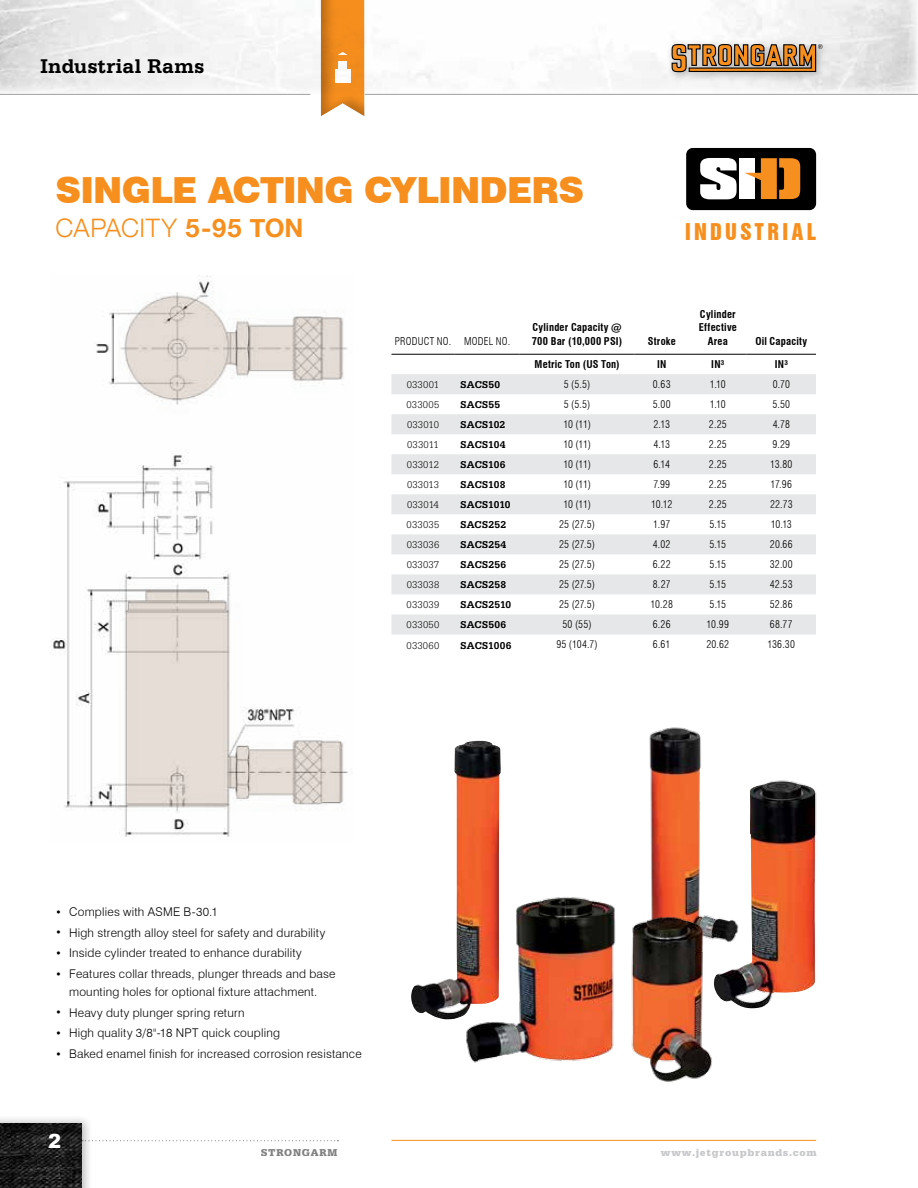
<style>
.page{position:relative;width:918px;height:1188px;background:#fff}
.page>*{position:absolute;margin:0;border:0;box-sizing:border-box;transform-origin:0 0}
.t1{font:900 36px "Swiss 721 BT";letter-spacing:-.02em;color:#f78f1e}
.t2{font:300 25.5px "Helvetica Neue";letter-spacing:.015em;color:#f78f1e}
.t3{font:21.15px "Swiss 921 BT Regular A";letter-spacing:.165em;color:#f78f1e}
.t4{font:700 21px "Serifa BT";letter-spacing:.02em;color:#000}
.t5{font:900 19.5px "Arial";color:#fff}
.t6{font:300 12px/18px "Swiss 721 BT";letter-spacing:.02em;color:#000;text-align:center}
.t7{font:300 condensed 10.5px "Swiss 721 BT";letter-spacing:.02em;color:#000}
.t8{font:700 condensed 10.5px/13.5px "Swiss 721 BT";letter-spacing:.02em;color:#000}
.t9{font:700 10.5px "Serifa BT";letter-spacing:.025em;color:#000}
.t10{font:300 10.5px "Serifa BT";letter-spacing:.015em;color:#000}
.t11{font:900 10.5px "Serifa BT";letter-spacing:.07em;color:#c7c8ca}
.t12{font:900 10.5px "Serifa BT";letter-spacing:.07em;color:#000}
.t13{font:700 10.5px "Serifa BT";letter-spacing:-.005em;color:#000}
.s1{font-weight:700}
.s2{font-size:10.5px}
</style>
<div class="page">
<div style="left:686px;top:148px;width:130px;height:62px;background:#000;border-radius:7px"></div>
<svg style="left:700px;top:158px;width:37px;height:41px;background:#ccc"></svg>
<div style="left:739px;top:158px;width:16px;height:41px;background:#fff"></div>
<svg style="left:744px;top:158px;width:56px;height:41px"></svg>
<svg style="left:392px;top:374px;width:424px;height:260px;fill:#e6e7e8"></svg>
<hr style="left:392px;top:354px;width:62px;height:1px;background:#000">
<hr style="left:454px;top:354px;width:66px;height:1px;background:#000">
<hr style="left:520px;top:354px;width:115px;height:1px;background:#000">
<hr style="left:634px;top:354px;width:55px;height:1px;background:#000">
<hr style="left:689px;top:354px;width:58px;height:1px;background:#000">
<hr style="left:747px;top:354px;width:69px;height:1px;background:#000">
<svg style="left:52px;top:275px;width:301px;height:562px"></svg>
<img style="left:649px;top:727px;width:52px;height:186px">
<img style="left:716px;top:780px;width:101px;height:228px">
<img style="left:631px;top:913px;width:85px;height:169px">
<img style="left:466px;top:897px;width:150px;height:166px">
<img style="left:411px;top:741px;width:90px;height:278px">
<div style="left:0;top:1114px;width:94px;height:74px;background:#000;opacity:.25"></div>
<img style="left:0;top:1124px;width:81px;height:64px">
<svg style="left:0;top:0;width:918px;height:94px"></svg>
<svg style="left:82px;top:1140px;width:257px;height:1px"></svg>
<hr style="left:392px;top:1140px;width:424px;height:1px;background:#f78f1e">
<div style="left:666px;top:38px;width:167px;height:44px;background:#000;opacity:.3"></div>
<svg style="left:671px;top:43px;width:152px;height:30px;background:#a57e54"></svg>
<div style="left:45px;top:1124px;width:27px;height:30px;background:#000;opacity:.25"></div>
<hr style="left:0;top:93px;width:313px;height:4px;background:#000;opacity:.15">
<hr style="left:364px;top:93px;width:554px;height:4px;background:#000;opacity:.15">
<div style="left:321px;top:0;width:45px;height:117px;background:#000;opacity:.25"></div>
<h3 class="t4" style="left:40px;top:53px;width:165px">Industrial Rams</h3>
<h1 class="t1" style="left:56px;top:168px;width:530px">SINGLE ACTING CYLINDERS</h1>
<h2 class="t2" style="left:56px;top:208px;width:249px">CAPACITY <span class="s1">5-95 TON</span></h2>
<h3 class="t3" style="left:685px;top:217px;width:132px">INDUSTRIAL</h3>
<p class="t7" style="left:395px;top:334px;width:117px">PRODUCT NO. MODEL NO.</p>
<p class="t8" style="left:532px;top:320px;width:92px">Cylinder Capacity @<br>700 Bar (10,000 PSI)</p>
<p class="t8" style="left:648px;top:334px;width:29px">Stroke</p>
<p class="t8" style="left:699px;top:307px;width:40px;text-align:center">Cylinder<br>Effective<br>Area</p>
<p class="t8" style="left:755px;top:334px;width:53px">Oil Capacity</p>
<p class="t8" style="left:535px;top:358px;width:87px">Metric Ton (US Ton)</p>
<p class="t8" style="left:657px;top:358px;width:11px">IN</p>
<p class="t8" style="left:711px;top:358px;width:15px">IN³</p>
<p class="t8" style="left:775px;top:358px;width:15px">IN³</p>
<p class="t10" style="left:407px;top:379px;width:34px">033001</p>
<p class="t9" style="left:460px;top:378px;width:41px">SACS50</p>
<p class="t7" style="left:564px;top:378px;width:28px">5 (5.5)</p>
<p class="t7" style="left:653px;top:378px;width:19px">0.63</p>
<p class="t7" style="left:710px;top:378px;width:18px">1.10</p>
<p class="t7" style="left:773px;top:378px;width:19px">0.70</p>
<p class="t10" style="left:407px;top:399px;width:34px">033005</p>
<p class="t9" style="left:460px;top:398px;width:41px">SACS55</p>
<p class="t7" style="left:564px;top:398px;width:28px">5 (5.5)</p>
<p class="t7" style="left:653px;top:398px;width:19px">5.00</p>
<p class="t7" style="left:710px;top:398px;width:18px">1.10</p>
<p class="t7" style="left:772px;top:398px;width:19px">5.50</p>
<p class="t10" style="left:407px;top:419px;width:33px">033010</p>
<p class="t9" style="left:460px;top:418px;width:46px">SACS102</p>
<p class="t7" style="left:563px;top:418px;width:29px">10 (11)</p>
<p class="t7" style="left:654px;top:418px;width:18px">2.13</p>
<p class="t7" style="left:709px;top:418px;width:19px">2.25</p>
<p class="t7" style="left:773px;top:418px;width:19px">4.78</p>
<p class="t10" style="left:407px;top:439px;width:33px">033011</p>
<p class="t9" style="left:460px;top:438px;width:46px">SACS104</p>
<p class="t7" style="left:563px;top:438px;width:29px">10 (11)</p>
<p class="t7" style="left:654px;top:438px;width:18px">4.13</p>
<p class="t7" style="left:709px;top:438px;width:19px">2.25</p>
<p class="t7" style="left:772px;top:438px;width:19px">9.29</p>
<p class="t10" style="left:407px;top:459px;width:34px">033012</p>
<p class="t9" style="left:460px;top:458px;width:46px">SACS106</p>
<p class="t7" style="left:563px;top:458px;width:29px">10 (11)</p>
<p class="t7" style="left:654px;top:458px;width:18px">6.14</p>
<p class="t7" style="left:709px;top:458px;width:19px">2.25</p>
<p class="t7" style="left:770px;top:458px;width:24px">13.80</p>
<p class="t10" style="left:407px;top:479px;width:33px">033013</p>
<p class="t9" style="left:460px;top:478px;width:46px">SACS108</p>
<p class="t7" style="left:563px;top:478px;width:29px">10 (11)</p>
<p class="t7" style="left:653px;top:478px;width:18px">7.99</p>
<p class="t7" style="left:709px;top:478px;width:19px">2.25</p>
<p class="t7" style="left:771px;top:478px;width:23px">17.96</p>
<p class="t10" style="left:407px;top:499px;width:33px">033014</p>
<p class="t13" style="left:460px;top:498px;width:52px">SACS1010</p>
<p class="t7" style="left:563px;top:498px;width:29px">10 (11)</p>
<p class="t7" style="left:651px;top:498px;width:23px">10.12</p>
<p class="t7" style="left:709px;top:498px;width:19px">2.25</p>
<p class="t7" style="left:770px;top:498px;width:24px">22.73</p>
<p class="t10" style="left:407px;top:519px;width:34px">033035</p>
<p class="t9" style="left:460px;top:518px;width:47px">SACS252</p>
<p class="t7" style="left:559px;top:518px;width:37px">25 (27.5)</p>
<p class="t7" style="left:653px;top:518px;width:19px">1.97</p>
<p class="t7" style="left:710px;top:518px;width:18px">5.15</p>
<p class="t7" style="left:771px;top:518px;width:23px">10.13</p>
<p class="t10" style="left:407px;top:539px;width:34px">033036</p>
<p class="t9" style="left:460px;top:538px;width:47px">SACS254</p>
<p class="t7" style="left:559px;top:538px;width:37px">25 (27.5)</p>
<p class="t7" style="left:653px;top:538px;width:19px">4.02</p>
<p class="t7" style="left:710px;top:538px;width:18px">5.15</p>
<p class="t7" style="left:770px;top:538px;width:24px">20.66</p>
<p class="t10" style="left:407px;top:559px;width:34px">033037</p>
<p class="t9" style="left:460px;top:558px;width:47px">SACS256</p>
<p class="t7" style="left:559px;top:558px;width:37px">25 (27.5)</p>
<p class="t7" style="left:653px;top:558px;width:19px">6.22</p>
<p class="t7" style="left:710px;top:558px;width:18px">5.15</p>
<p class="t7" style="left:770px;top:558px;width:24px">32.00</p>
<p class="t10" style="left:407px;top:579px;width:34px">033038</p>
<p class="t9" style="left:460px;top:578px;width:47px">SACS258</p>
<p class="t7" style="left:559px;top:578px;width:37px">25 (27.5)</p>
<p class="t7" style="left:653px;top:578px;width:19px">8.27</p>
<p class="t7" style="left:710px;top:578px;width:18px">5.15</p>
<p class="t7" style="left:770px;top:578px;width:24px">42.53</p>
<p class="t10" style="left:407px;top:599px;width:34px">033039</p>
<p class="t9" style="left:460px;top:599px;width:52px">SACS2510</p>
<p class="t7" style="left:559px;top:598px;width:37px">25 (27.5)</p>
<p class="t7" style="left:651px;top:598px;width:24px">10.28</p>
<p class="t7" style="left:710px;top:598px;width:18px">5.15</p>
<p class="t7" style="left:770px;top:598px;width:24px">52.86</p>
<p class="t10" style="left:407px;top:619px;width:34px">033050</p>
<p class="t9" style="left:460px;top:619px;width:47px">SACS506</p>
<p class="t7" style="left:562px;top:618px;width:31px">50 (55)</p>
<p class="t7" style="left:653px;top:618px;width:19px">6.26</p>
<p class="t7" style="left:707px;top:618px;width:24px">10.99</p>
<p class="t7" style="left:770px;top:618px;width:24px">68.77</p>
<p class="t10" style="left:407px;top:639px;width:34px">033060</p>
<p class="t9" style="left:460px;top:639px;width:53px">SACS1006</p>
<p class="t7" style="left:556px;top:638px;width:43px">95 (104.7)</p>
<p class="t7" style="left:653px;top:638px;width:19px">6.61</p>
<p class="t7" style="left:706px;top:638px;width:24px">20.62</p>
<p class="t7" style="left:768px;top:638px;width:29px">136.30</p>
<p class="t6" style="left:56px;top:903px;width:164px"><span class="s2">•</span> Complies with ASME B-30.1</p>
<p class="t6" style="left:56px;top:923px;width:271px"><span class="s2">•</span> High strength alloy steel for safety and durability</p>
<p class="t6" style="left:56px;top:944px;width:248px"><span class="s2">•</span> Inside cylinder treated to enhance durability</p>
<p class="t6" style="left:56px;top:965px;width:282px"><span class="s2">•</span> Features collar threads, plunger threads and base mounting holes for optional fixture attachment.</p>
<p class="t6" style="left:56px;top:1003px;width:190px"><span class="s2">•</span> Heavy duty plunger spring return</p>
<p class="t6" style="left:56px;top:1024px;width:226px"><span class="s2">•</span> High quality 3/8"-18 NPT quick coupling</p>
<p class="t6" style="left:56px;top:1045px;width:308px"><span class="s2">•</span> Baked enamel finish for increased corrosion resistance</p>
<h3 class="t5" style="left:48px;top:1126px;width:15px">2</h3>
<p class="t12" style="left:261px;top:1146px;width:78px">STRONGARM</p>
<p class="t11" style="left:661px;top:1146px;width:157px">www.jetgroupbrands.com</p>
</div>
